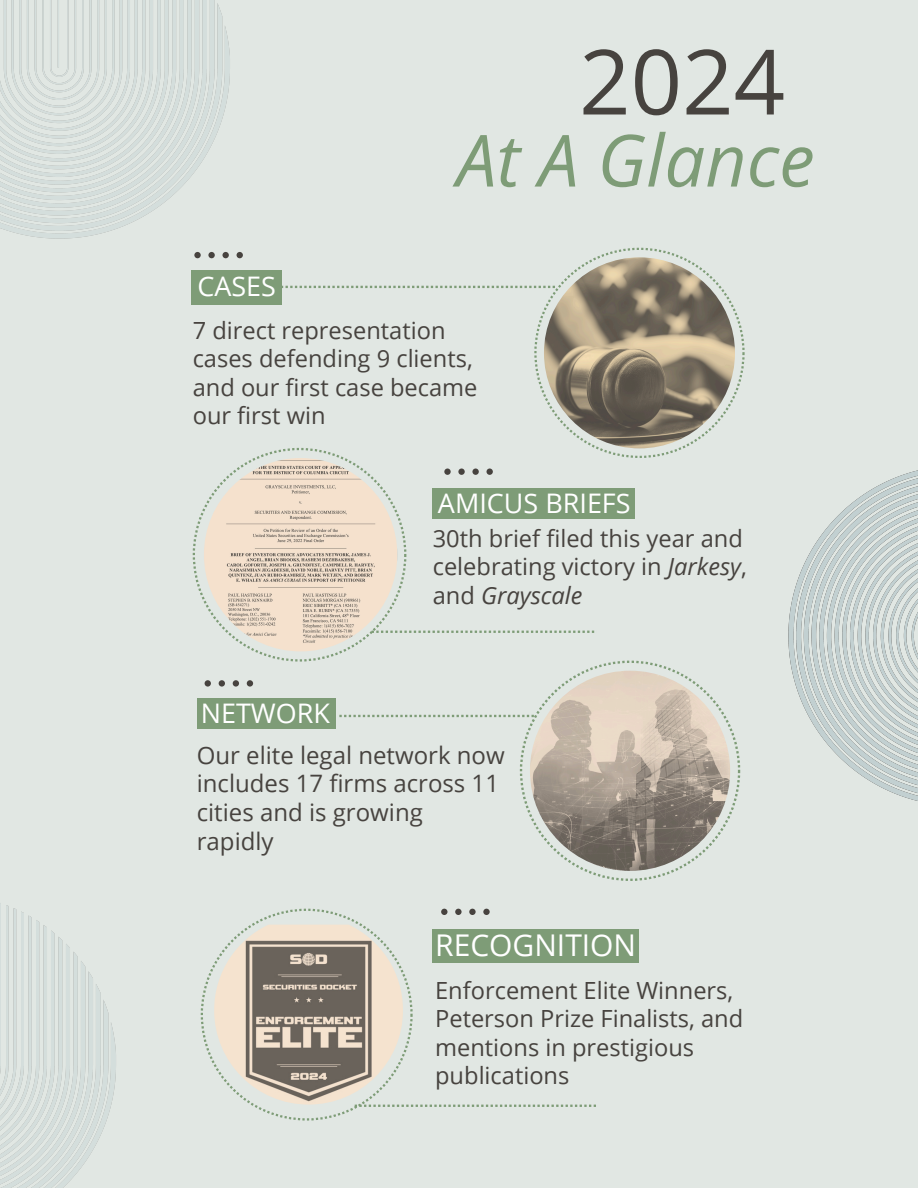
<style>
.page{position:relative;width:918px;height:1188px;background:#e1e7e3}
.page>*{position:absolute;margin:0;border:0;box-sizing:border-box;transform-origin:0 0}
.t1{font:90px "Open Sans";color:#47433f}
.t2{font:italic 72px "Open Sans";color:#7e9c77}
.t3{font:30px "Open Sans";color:#fff}
.t4{font:27px "Open Sans";color:#fff}
.t5{font:24px/28.8px "Open Sans";color:#47433f}
.t6{font:23.7px/28.3px "Open Sans";color:#47433f}
.s1{font-style:italic}
</style>
<div class="page">
<img style="left:544px;top:257px;width:191px;height:191px;border-radius:96px">
<svg style="left:282px;top:286px;width:273px;height:2px"></svg>
<img style="left:204px;top:458px;width:193px;height:193px;border-radius:97px">
<svg style="left:372px;top:631px;width:223px;height:2px"></svg>
<img style="left:530px;top:671px;width:200px;height:200px;border-radius:100px">
<svg style="left:355px;top:1105px;width:241px;height:2px"></svg>
<svg style="left:339px;top:715px;width:197px;height:2px"></svg>
<img style="left:214px;top:925px;width:189px;height:180px">
<div style="left:194px;top:252px;width:7px;height:6px;background:#47433f;border-radius:50%"></div>
<div style="left:208px;top:252px;width:7px;height:6px;background:#47433f;border-radius:50%"></div>
<div style="left:222px;top:252px;width:7px;height:6px;background:#47433f;border-radius:50%"></div>
<svg style="left:237px;top:252px;width:6px;height:6px"></svg>
<div style="left:444px;top:469px;width:7px;height:6px;background:#47433f;border-radius:50%"></div>
<div style="left:458px;top:469px;width:7px;height:6px;background:#47433f;border-radius:50%"></div>
<div style="left:472px;top:469px;width:7px;height:6px;background:#47433f;border-radius:50%"></div>
<svg style="left:487px;top:469px;width:6px;height:6px"></svg>
<div style="left:205px;top:680px;width:6px;height:7px;background:#47433f;border-radius:50%"></div>
<div style="left:219px;top:680px;width:6px;height:7px;background:#47433f;border-radius:50%"></div>
<div style="left:233px;top:680px;width:6px;height:7px;background:#47433f;border-radius:50%"></div>
<div style="left:247px;top:680px;width:6px;height:7px;background:#47433f;border-radius:50%"></div>
<div style="left:441px;top:909px;width:7px;height:6px;background:#47433f;border-radius:50%"></div>
<div style="left:455px;top:909px;width:7px;height:6px;background:#47433f;border-radius:50%"></div>
<div style="left:469px;top:909px;width:7px;height:6px;background:#47433f;border-radius:50%"></div>
<div style="left:483px;top:909px;width:7px;height:6px;background:#47433f;border-radius:50%"></div>
<div style="left:197px;top:699px;width:138px;height:30px;background:#7e9c77"></div>
<div style="left:191px;top:270px;width:91px;height:35px;background:#7e9c77"></div>
<div style="left:432px;top:929px;width:206px;height:34px;background:#7e9c77"></div>
<div style="left:432px;top:488px;width:203px;height:31px;background:#7e9c77"></div>
<img style="left:0;top:0;width:230px;height:239px">
<img style="left:788px;top:470px;width:130px;height:331px">
<img style="left:0;top:903px;width:116px;height:285px">
<p class="t4" style="left:197px;top:268px;width:80px">CASES</p>
<h1 class="t1" style="left:579px;top:20px;width:208px">2024</h1>
<h2 class="t2" style="left:457px;top:111px;width:360px">At A Glance</h2>
<p class="t6" style="left:193px;top:316px;width:286px">7 direct representation cases defending 9 clients, and our first case became our first win</p>
<p class="t4" style="left:438px;top:484px;width:194px">AMICUS BRIEFS</p>
<p class="t4" style="left:201px;top:695px;width:131px">NETWORK</p>
<p class="t6" style="left:433px;top:524px;width:316px">30th brief filed this year and celebrating victory in <span class="s1">Jarkesy</span>, and <span class="s1">Grayscale</span></p>
<p class="t5" style="left:197px;top:740px;width:309px">Our elite legal network now includes 17 firms across 11 cities and is growing rapidly</p>
<p class="t3" style="left:435px;top:925px;width:203px">RECOGNITION</p>
<p class="t6" style="left:435px;top:976px;width:310px">Enforcement Elite Winners,<br>Peterson Prize Finalists, and mentions in prestigious publications</p>
</div>
